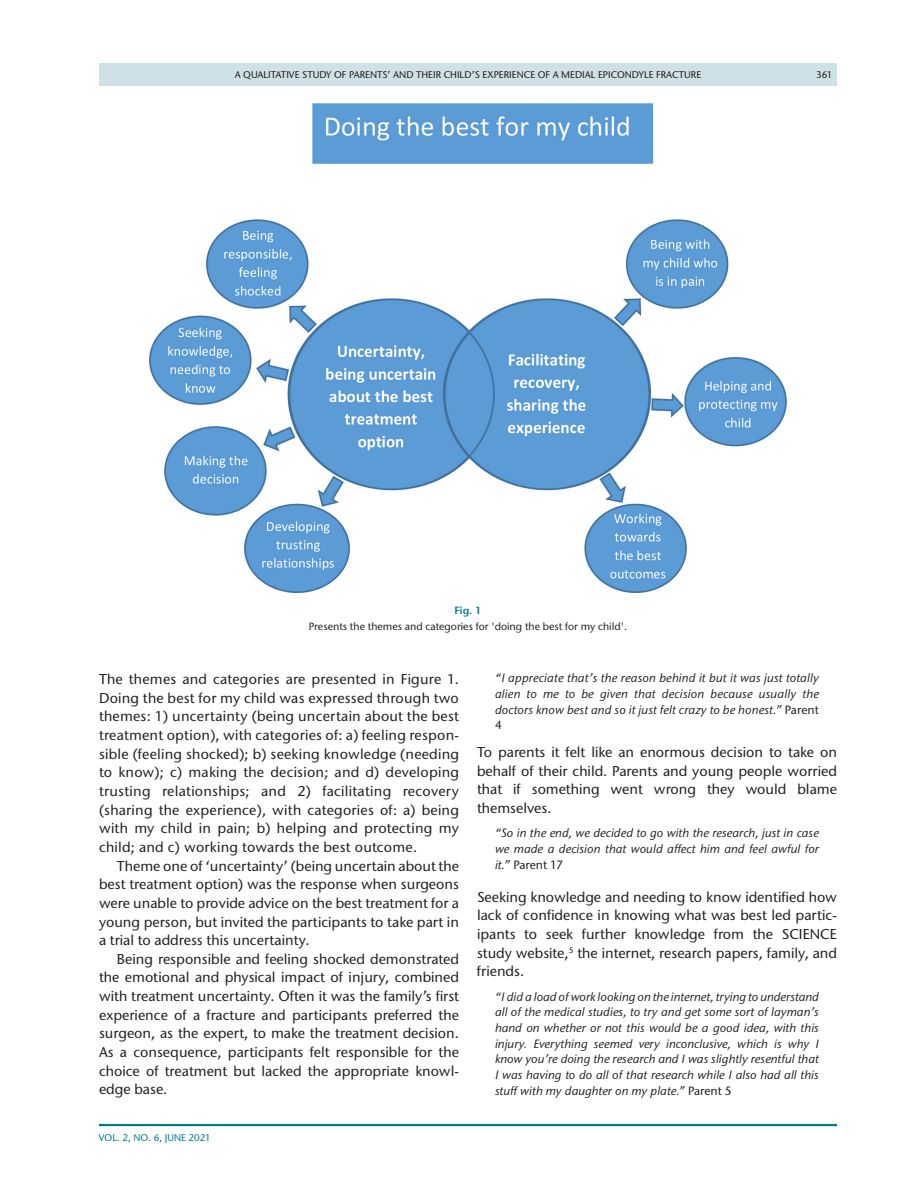
<style>
.page{position:relative;width:918px;height:1188px;background:#fff}
.page>*{position:absolute;margin:0;border:0;box-sizing:border-box;transform-origin:0 0}
.t1{font:500 14.25px/18.6px "Stone Sans ITC Pro";color:#231f20;text-align:justify}
.t2{font:italic 500 12px/15.6px "Stone Sans ITC Pro";color:#231f20;text-align:justify}
.t3{font:500 10.5px "Stone Sans ITC Pro";color:#231f20}
.t4{font:600 10.5px "Stone Sans ITC Pro";color:#007c89}
.t5{font:500 9.75px "Stone Sans ITC Pro";color:#231f20}
.t6{font:500 9.75px "Stone Sans ITC Pro";color:#007c89}
.s1{font-style:normal}
</style>
<div class="page">
<hr style="left:99px;top:1124px;width:738px;height:2px;background:#007c89">
<div style="left:99px;top:63px;width:738px;height:23px;background:#cee1e6"></div>
<img style="left:149px;top:104px;width:638px;height:489px">
<p class="t5" style="left:235px;top:68px;width:468px">A QUALITATIVE STUDY OF PARENTS’ AND THEIR CHILD’S EXPERIENCE OF A MEDIAL EPICONDYLE FRACTURE</p>
<p class="t5" style="left:816px;top:68px;width:18px">361</p>
<p class="t4" style="left:454px;top:604px;width:29px">Fig. 1</p>
<p class="t3" style="left:309px;top:620px;width:320px">Presents the themes and categories for 'doing the best for my child'.</p>
<p class="t1" style="left:99px;top:670px;width:362px">The themes and categories are presented in Figure 1.<br>Doing the best for my child was expressed through two themes: 1) uncertainty (being uncertain about the best treatment option), with categories of: a) feeling respon&shy;sible (feeling shocked); b) seeking knowledge (needing to know); c) making the decision; and d) developing trusting relationships; and 2) facilitating recovery (sharing the experience), with categories of: a) being with my child in pain; b) helping and protecting my child; and c) working towards the best outcome.</p>
<p class="t1" style="left:99px;top:856px;width:362px;text-indent:18px">Theme one of ‘uncertainty’ (being uncertain about the best treatment option) was the response when surgeons were unable to provide advice on the best treatment for a young person, but invited the participants to take part in a trial to address this uncertainty.</p>
<p class="t1" style="left:99px;top:949px;width:362px;text-indent:18px">Being responsible and feeling shocked demonstrated the emotional and physical impact of injury, combined with treatment uncertainty. Often it was the family’s first experience of a fracture and participants preferred the surgeon, as the expert, to make the treatment decision.<br>As a consequence, participants felt responsible for the choice of treatment but lacked the appropriate knowl&shy;edge base.</p>
<p class="t6" style="left:99px;top:1132px;width:113px">VOL. 2, NO. 6, JUNE 2021</p>
<p class="t2" style="left:495px;top:671px;width:326px">“I appreciate that’s the reason behind it but it was just totally alien to me to be given that decision because usually the doctors know best and so it just felt crazy to be honest.” <span class="s1">Parent 4</span></p>
<p class="t1" style="left:477px;top:743px;width:362px">To parents it felt like an enormous decision to take on behalf of their child. Parents and young people worried that if something went wrong they would blame themselves.</p>
<p class="t2" style="left:495px;top:826px;width:326px">“So in the end, we decided to go with the research, just in case we made a decision that would affect him and feel awful for it.” <span class="s1">Parent 17</span></p>
<p class="t1" style="left:477px;top:887px;width:362px">Seeking knowledge and needing to know identified how lack of confidence in knowing what was best led partic&shy;ipants to seek further knowledge from the SCIENCE study website,<sup>5</sup> the internet, research papers, family, and friends.</p>
<p class="t2" style="left:495px;top:989px;width:326px">“I did a load of work looking on the internet, trying to understand all of the medical studies, to try and get some sort of layman’s hand on whether or not this would be a good idea, with this injury. Everything seemed very inconclusive, which is why I know you’re doing the research and I was slightly resentful that I was having to do all of that research while I also had all this stuff with my daughter on my plate.” <span class="s1">Parent 5</span></p>
</div>
